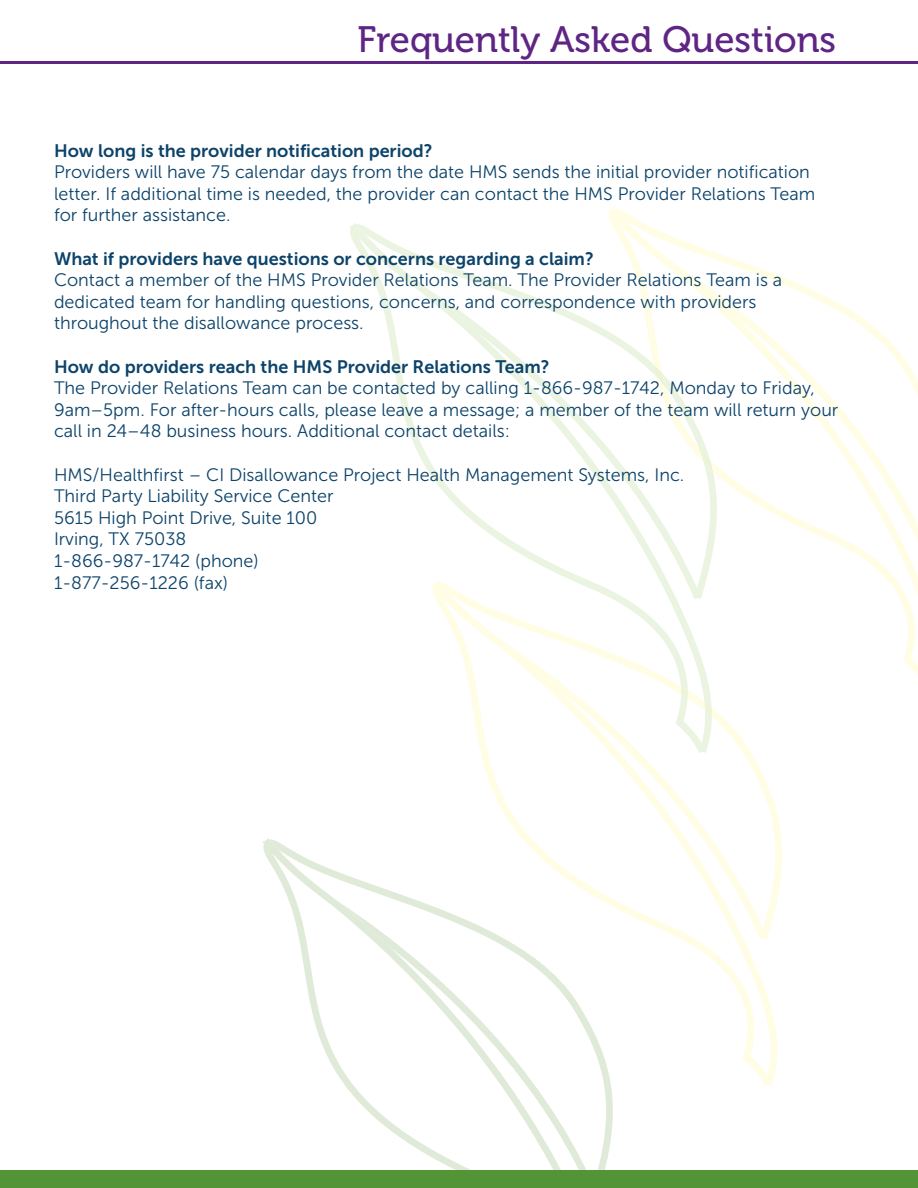
<style>
.page{position:relative;width:918px;height:1188px;background:#fff}
.page>*{position:absolute;margin:0;border:0;box-sizing:border-box;transform-origin:0 0}
.t1{font:36.6px "Museo 500";color:#5f2584}
.t2{font:18px/21.6px "Museo Sans 300";color:#0c436a}
.t3{font:18px "Museo Sans 700";color:#0c436a}
</style>
<div class="page">
<svg style="left:481px;top:708px;width:296px;height:378px"></svg>
<svg style="left:262px;top:839px;width:351px;height:332px"></svg>
<svg style="left:263px;top:838px;width:307px;height:333px"></svg>
<svg style="left:609px;top:208px;width:309px;height:467px"></svg>
<svg style="left:350px;top:223px;width:362px;height:530px"></svg>
<svg style="left:681px;top:686px;width:31px;height:30px"></svg>
<div style="left:0;top:1171px;width:918px;height:17px;background:#539536"></div>
<hr style="left:0;top:61px;width:918px;height:3px;background:#5f2584">
<h1 class="t1" style="left:358px;top:19px;width:480px">Frequently Asked Questions</h1>
<p class="t3" style="left:54px;top:140px;width:380px">How long is the provider notification period?</p>
<p class="t2" style="left:54px;top:161px;width:763px">Providers will have 75 calendar days from the date HMS sends the initial provider notification letter. If additional time is needed, the provider can contact the HMS Provider Relations Team for further assistance.</p>
<p class="t3" style="left:54px;top:248px;width:541px">What if providers have questions or concerns regarding a claim?</p>
<p class="t2" style="left:54px;top:269px;width:730px">Contact a member of the HMS Provider Relations Team. The Provider Relations Team is a dedicated team for handling questions, concerns, and correspondence with providers throughout the disallowance process.</p>
<p class="t3" style="left:54px;top:356px;width:497px">How do providers reach the HMS Provider Relations Team?</p>
<p class="t2" style="left:54px;top:377px;width:786px">The Provider Relations Team can be contacted by calling 1-866-987-1742, Monday to Friday,<br>9am–5pm. For after-hours calls, please leave a message; a member of the team will return your call in 24–48 business hours. Additional contact details:</p>
<p class="t2" style="left:54px;top:464px;width:632px">HMS/Healthfirst – CI Disallowance Project Health Management Systems, Inc.<br>Third Party Liability Service Center<br>5615 High Point Drive, Suite 100<br>Irving, TX 75038<br>1-866-987-1742 (phone)<br>1-877-256-1226 (fax)</p>
</div>
